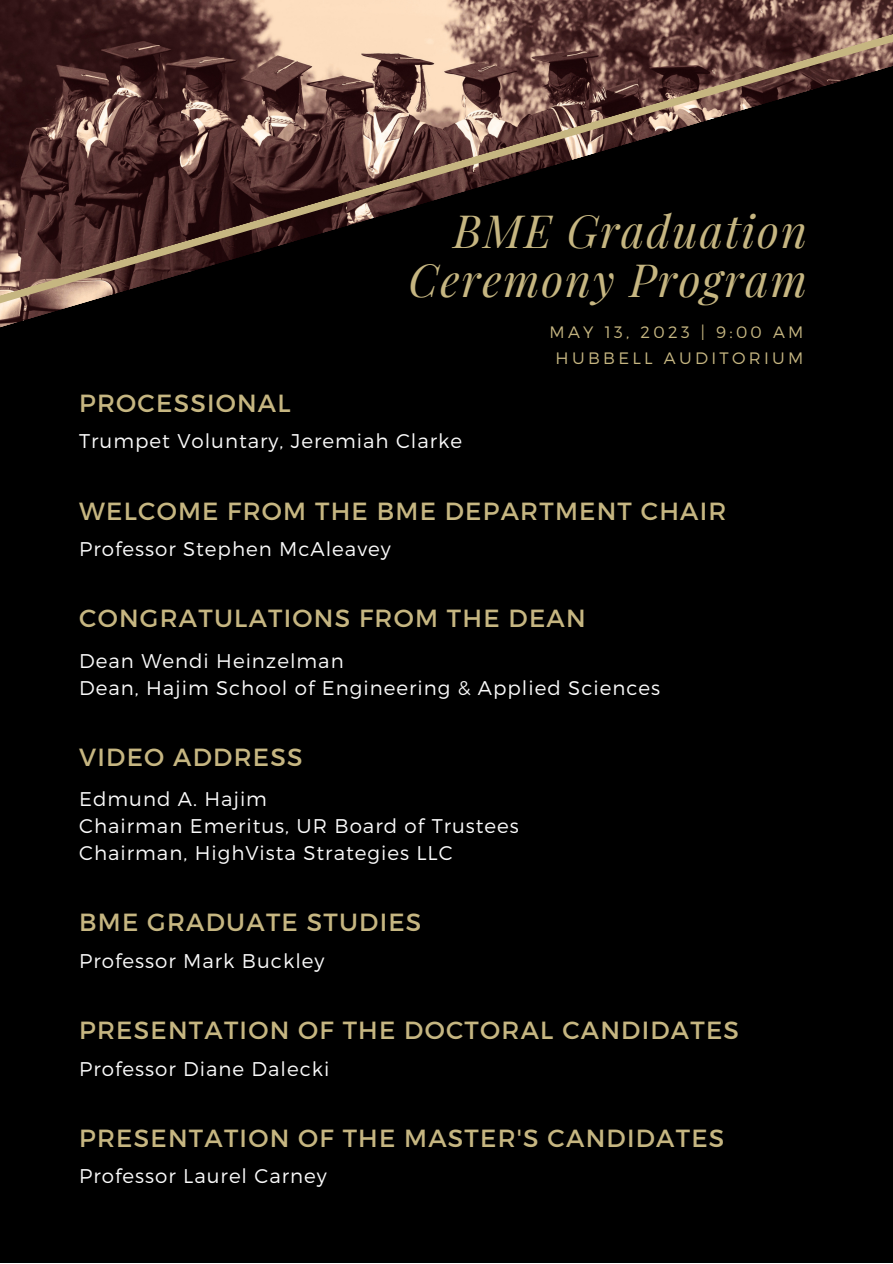
<style>
.page{position:relative;width:893px;height:1264px;background:#fff}
.page>*{position:absolute;margin:0;border:0;box-sizing:border-box;transform-origin:0 0}
.t1{font:italic 44.85px/48.3px "Playfair Display";letter-spacing:.04em;color:#c6b681;text-align:right}
.t2{font:24.75px "Montserrat";letter-spacing:.05em;color:#c6b681}
.t3{font:300 19.8px/27px "Montserrat";letter-spacing:.05em;color:#fafafa}
.t4{font:300 16.5px/25.8px "Montserrat";letter-spacing:.2em;color:#c6b681;text-align:center}
</style>
<div class="page">
<div style="left:0;top:510px;width:892px;height:752px;background:#000"></div>
<svg style="left:0;top:0;width:892px;height:510px;background:#2a1e1b"></svg>
<h1 class="t1" style="left:408px;top:205px;width:400px">BME Graduation<br>Ceremony Program</h1>
<p class="t2" style="left:79px;top:387px;width:213px">PROCESSIONAL</p>
<p class="t3" style="left:79px;top:426px;width:384px">Trumpet Voluntary, Jeremiah Clarke</p>
<p class="t4" style="left:549px;top:318px;width:255px">MAY 13, 2023 | 9:00 AM<br>HUBBELL AUDITORIUM</p>
<p class="t2" style="left:79px;top:494px;width:648px">WELCOME FROM THE BME DEPARTMENT CHAIR</p>
<p class="t3" style="left:79px;top:534px;width:313px">Professor Stephen McAleavey</p>
<p class="t2" style="left:79px;top:602px;width:508px">CONGRATULATIONS FROM THE DEAN</p>
<p class="t3" style="left:79px;top:646px;width:582px">Dean Wendi Heinzelman<br>Dean, Hajim School of Engineering &amp; Applied Sciences</p>
<p class="t2" style="left:79px;top:741px;width:225px">VIDEO ADDRESS</p>
<p class="t3" style="left:79px;top:784px;width:441px">Edmund A. Hajim<br>Chairman Emeritus, UR Board of Trustees<br>Chairman, HighVista Strategies LLC</p>
<p class="t2" style="left:79px;top:906px;width:343px">BME GRADUATE STUDIES</p>
<p class="t3" style="left:79px;top:946px;width:247px">Professor Mark Buckley</p>
<p class="t2" style="left:79px;top:1014px;width:661px">PRESENTATION OF THE DOCTORAL CANDIDATES</p>
<p class="t3" style="left:79px;top:1054px;width:252px">Professor Diane Dalecki</p>
<p class="t2" style="left:79px;top:1122px;width:646px">PRESENTATION OF THE MASTER'S CANDIDATES</p>
<p class="t3" style="left:79px;top:1161px;width:249px">Professor Laurel Carney</p>
</div>
